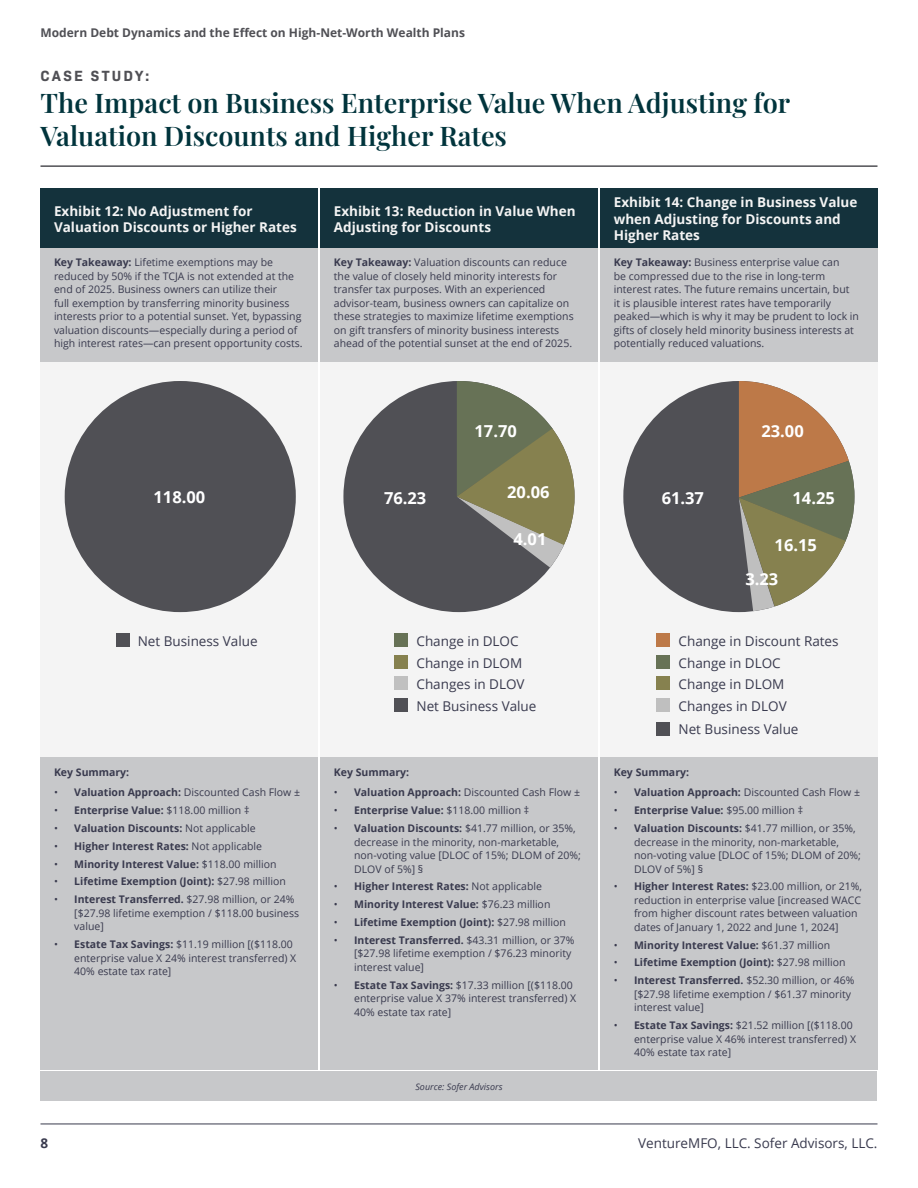
<style>
.page{position:relative;width:918px;height:1188px;background:#fff}
.page>*{position:absolute;margin:0;border:0;box-sizing:border-box;transform-origin:0 0}
.t1{font:27px/32.4px "Playfair Display";color:#00343c}
.t2{font:700 16.5px/33.8px "Open Sans";color:#fff}
.t3{font:700 15px "Bio Sans";letter-spacing:.15em;color:#505055}
.t4{font:700 13.5px/16.5px "Open Sans";color:#f4f4f4}
.t5{font:13.5px/21.6px "Open Sans";color:#393a4e}
.t6{font:700 13.5px "Open Sans";color:#393a4e}
.t7{font:700 12px "Open Sans";color:#505055}
.t8{font:10.5px/13.5px "Open Sans";color:#393a4e}
.t9{font:700 10.5px "Open Sans";color:#393a4e}
.t10{font:italic 9px "Open Sans";color:#393a4e}
.s1{font-weight:700}
.s2{font-weight:400}
</style>
<div class="page">
<hr style="left:40px;top:1124px;width:838px;height:1px;background:#393a4c">
<div style="left:40px;top:1072px;width:838px;height:29px;background:#c7c8ca"></div>
<hr style="left:40px;top:165px;width:838px;height:2px;background:#505055">
<div style="left:40px;top:362px;width:278px;height:397px;background:#f4f4f4"></div>
<div style="left:40px;top:188px;width:278px;height:61px;background:#14323c"></div>
<div style="left:40px;top:249px;width:278px;height:113px;background:#c7c8ca"></div>
<div style="left:65px;top:381px;width:231px;height:231px;background:#505055;border-radius:50%"></div>
<div style="left:116px;top:634px;width:13px;height:13px;background:#505055"></div>
<div style="left:40px;top:757px;width:278px;height:313px;background:#c7c8ca"></div>
<div style="left:320px;top:362px;width:278px;height:397px;background:#f4f4f4"></div>
<div style="left:320px;top:188px;width:278px;height:61px;background:#14323c"></div>
<div style="left:320px;top:249px;width:278px;height:113px;background:#c7c8ca"></div>
<div style="left:343px;top:381px;width:232px;height:231px;background:#505055;border-radius:50%"></div>
<div style="left:395px;top:634px;width:13px;height:13px;background:#677256"></div>
<div style="left:395px;top:655px;width:13px;height:13px;background:#86814f"></div>
<div style="left:395px;top:677px;width:13px;height:13px;background:#c0c0c0"></div>
<div style="left:395px;top:699px;width:13px;height:13px;background:#505055"></div>
<svg style="left:457px;top:381px;width:118px;height:187px"></svg>
<div style="left:320px;top:757px;width:278px;height:313px;background:#c7c8ca"></div>
<div style="left:600px;top:362px;width:278px;height:397px;background:#f4f4f4"></div>
<div style="left:600px;top:188px;width:278px;height:61px;background:#14323c"></div>
<div style="left:600px;top:249px;width:278px;height:113px;background:#c7c8ca"></div>
<div style="left:623px;top:381px;width:231px;height:231px;background:#505055;border-radius:50%"></div>
<div style="left:657px;top:634px;width:13px;height:13px;background:#bd7948"></div>
<div style="left:657px;top:655px;width:13px;height:13px;background:#677256"></div>
<div style="left:657px;top:677px;width:13px;height:13px;background:#86814f"></div>
<div style="left:657px;top:699px;width:13px;height:13px;background:#bfbfbf"></div>
<div style="left:657px;top:722px;width:13px;height:13px;background:#505055"></div>
<svg style="left:739px;top:381px;width:115px;height:230px"></svg>
<div style="left:600px;top:757px;width:278px;height:313px;background:#c7c8ca"></div>
<p class="t7" style="left:40px;top:25px;width:426px">Modern Debt Dynamics and the Effect on High-Net-Worth Wealth Plans</p>
<h3 class="t3" style="left:40px;top:64px;width:111px">CASE STUDY:</h3>
<h1 class="t1" style="left:40px;top:85px;width:751px">The Impact on Business Enterprise Value When Adjusting for<br>Valuation Discounts and Higher Rates</h1>
<p class="t4" style="left:54px;top:202px;width:244px">Exhibit 12: No Adjustment for<br>Valuation Discounts or Higher Rates</p>
<p class="t8" style="left:54px;top:255px;width:250px"><span class="s1">Key Takeaway:</span> Lifetime exemptions may be reduced by 50% if the TCJA is not extended at the end of 2025. Business owners can utilize their<br>full exemption by transferring minority business interests prior to a potential sunset. Yet, bypassing valuation discounts—especially during a period of high interest rates—can present opportunity costs.</p>
<p class="t4" style="left:334px;top:202px;width:243px">Exhibit 13: Reduction in Value When<br>Adjusting for Discounts</p>
<p class="t8" style="left:334px;top:255px;width:241px"><span class="s1">Key Takeaway:</span> Valuation discounts can reduce the value of closely held minority interests for transfer tax purposes. With an experienced advisor-team, business owners can capitalize on these strategies to maximize lifetime exemptions on gift transfers of minority business interests ahead of the potential sunset at the end of 2025.</p>
<p class="t4" style="left:614px;top:194px;width:245px">Exhibit 14: Change in Business Value when Adjusting for Discounts and<br>Higher Rates</p>
<p class="t8" style="left:614px;top:255px;width:247px"><span class="s1">Key Takeaway:</span> Business enterprise value can<br>be compressed due to the rise in long-term interest rates. The future remains uncertain, but<br>it is plausible interest rates have temporarily peaked—which is why it may be prudent to lock in gifts of closely held minority business interests at potentially reduced valuations.</p>
<h2 class="t2" style="left:475px;top:414px;width:44px">17.70</h2>
<h2 class="t2" style="left:761px;top:414px;width:44px">23.00</h2>
<h2 class="t2" style="left:154px;top:480px;width:53px">118.00</h2>
<h2 class="t2" style="left:384px;top:481px;width:44px">76.23</h2>
<h2 class="t2" style="left:507px;top:474px;width:44px">20.06</h2>
<h2 class="t2" style="left:513px;top:522px;width:34px">4.01</h2>
<h2 class="t2" style="left:662px;top:481px;width:44px">61.37</h2>
<h2 class="t2" style="left:793px;top:481px;width:44px">14.25</h2>
<h2 class="t2" style="left:745px;top:528px;width:73px;text-indent:29px">16.15<br>3.23</h2>
<p class="t5" style="left:138px;top:630px;width:121px">Net Business Value</p>
<p class="t5" style="left:417px;top:630px;width:121px">Change in DLOC<br>Change in DLOM<br>Changes in DLOV<br>Net Business Value</p>
<p class="t5" style="left:679px;top:630px;width:162px">Change in Discount Rates<br>Change in DLOC<br>Change in DLOM<br>Changes in DLOV</p>
<p class="t5" style="left:679px;top:718px;width:121px">Net Business Value</p>
<p class="t9" style="left:54px;top:765px;width:77px">Key Summary:</p>
<p class="t8" style="left:54px;top:786px;width:248px">• <span class="s1">Valuation Approach:</span> Discounted Cash Flow ±</p>
<p class="t8" style="left:54px;top:803px;width:197px">• <span class="s1">Enterprise Value:</span> $118.00 million ‡</p>
<p class="t9" style="left:54px;top:821px;width:203px"><span class="s2">•</span> Valuation Discounts: <span class="s2">Not applicable</span></p>
<p class="t9" style="left:54px;top:839px;width:210px"><span class="s2">•</span> Higher Interest Rates: <span class="s2">Not applicable</span></p>
<p class="t9" style="left:54px;top:856px;width:224px"><span class="s2">•</span> Minority Interest Value: <span class="s2">$118.00 million</span></p>
<p class="t9" style="left:54px;top:874px;width:233px"><span class="s2">•</span> Lifetime Exemption (Joint): <span class="s2">$27.98 million</span></p>
<p class="t8" style="left:74px;top:892px;width:226px;text-indent:-20px">• <span class="s1">Interest Transferred.</span> $27.98 million, or 24% [$27.98 lifetime exemption / $118.00 business value]</p>
<p class="t8" style="left:74px;top:937px;width:224px;text-indent:-20px">• <span class="s1">Estate Tax Savings:</span> $11.19 million [($118.00 enterprise value X 24% interest transferred) X<br>40% estate tax rate]</p>
<p class="t9" style="left:334px;top:765px;width:77px">Key Summary:</p>
<p class="t8" style="left:334px;top:786px;width:248px">• <span class="s1">Valuation Approach:</span> Discounted Cash Flow ±</p>
<p class="t8" style="left:334px;top:803px;width:197px">• <span class="s1">Enterprise Value:</span> $118.00 million ‡</p>
<p class="t8" style="left:354px;top:821px;width:228px;text-indent:-20px">• <span class="s1">Valuation Discounts:</span> $41.77 million, or 35%, decrease in the minority, non-marketable, non-voting value [DLOC of 15%; DLOM of 20%; DLOV of 5%] §</p>
<p class="t9" style="left:334px;top:879px;width:210px"><span class="s2">•</span> Higher Interest Rates: <span class="s2">Not applicable</span></p>
<p class="t9" style="left:334px;top:897px;width:218px"><span class="s2">•</span> Minority Interest Value: <span class="s2">$76.23 million</span></p>
<p class="t9" style="left:334px;top:915px;width:233px"><span class="s2">•</span> Lifetime Exemption (Joint): <span class="s2">$27.98 million</span></p>
<p class="t8" style="left:354px;top:933px;width:222px;text-indent:-20px">• <span class="s1">Interest Transferred.</span> $43.31 million, or 37% [$27.98 lifetime exemption / $76.23 minority interest value]</p>
<p class="t8" style="left:354px;top:978px;width:224px;text-indent:-20px">• <span class="s1">Estate Tax Savings:</span> $17.33 million [($118.00 enterprise value X 37% interest transferred) X<br>40% estate tax rate]</p>
<p class="t9" style="left:614px;top:765px;width:77px">Key Summary:</p>
<p class="t8" style="left:614px;top:786px;width:248px">• <span class="s1">Valuation Approach:</span> Discounted Cash Flow ±</p>
<p class="t9" style="left:614px;top:803px;width:191px"><span class="s2">•</span> Enterprise Value: <span class="s2">$95.00 million ‡</span></p>
<p class="t8" style="left:634px;top:821px;width:228px;text-indent:-20px">• <span class="s1">Valuation Discounts:</span> $41.77 million, or 35%, decrease in the minority, non-marketable, non-voting value [DLOC of 15%; DLOM of 20%; DLOV of 5%] §</p>
<p class="t8" style="left:634px;top:880px;width:229px;text-indent:-20px">• <span class="s1">Higher Interest Rates:</span> $23.00 million, or 21%, reduction in enterprise value [increased WACC from higher discount rates between valuation dates of January 1, 2022 and June 1, 2024]</p>
<p class="t9" style="left:614px;top:937px;width:218px"><span class="s2">•</span> Minority Interest Value: <span class="s2">$61.37 million</span></p>
<p class="t9" style="left:614px;top:955px;width:233px"><span class="s2">•</span> Lifetime Exemption (Joint): <span class="s2">$27.98 million</span></p>
<p class="t8" style="left:634px;top:973px;width:222px;text-indent:-20px">• <span class="s1">Interest Transferred.</span> $52.30 million, or 46% [$27.98 lifetime exemption / $61.37 minority interest value]</p>
<p class="t8" style="left:634px;top:1018px;width:224px;text-indent:-20px">• <span class="s1">Estate Tax Savings:</span> $21.52 million [($118.00 enterprise value X 46% interest transferred) X<br>40% estate tax rate]</p>
<p class="t10" style="left:415px;top:1081px;width:89px">Source: Sofer Advisors</p>
<p class="t6" style="left:40px;top:1133px;width:9px">8</p>
<p class="t5" style="left:638px;top:1132px;width:241px">VentureMFO, LLC. Sofer Advisors, LLC.</p>
</div>
